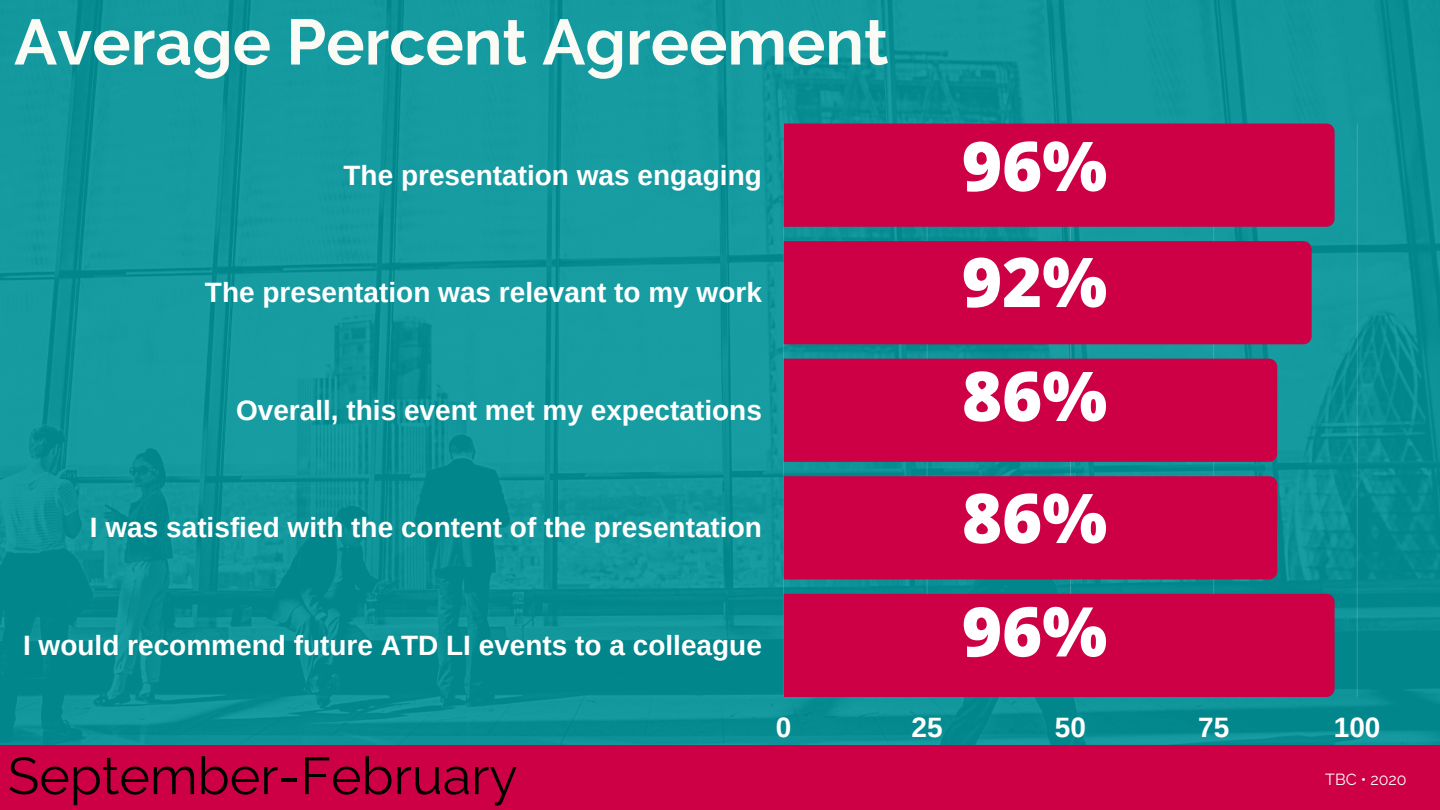
<style>
.page{position:relative;width:1440px;height:810px;background:#fff}
.page>*{position:absolute;margin:0;border:0;box-sizing:border-box;transform-origin:0 0}
.t1{font:800 68.6px/114px "Open Sans";color:#fff}
.t2{font:700 64px "Raleway";color:#fbfbf5}
.t3{font:52px "Raleway";color:#000}
.t4{font:700 28px "Arimo";color:#fff}
.t5{font:16px "Raleway";color:#fbfbf5}
</style>
<div class="page">
<img style="left:0;top:0;width:1440px;height:745px">
<div style="left:0;top:745px;width:1440px;height:65px;background:#cd0046"></div>
<hr style="left:783px;top:124px;width:1px;height:573px;background:#fff;opacity:.25">
<hr style="left:927px;top:124px;width:1px;height:573px;background:#fff;opacity:.25">
<hr style="left:1070px;top:124px;width:1px;height:573px;background:#fff;opacity:.25">
<hr style="left:1213px;top:124px;width:1px;height:573px;background:#fff;opacity:.25">
<hr style="left:1357px;top:124px;width:1px;height:573px;background:#279ca0">
<div style="left:784px;top:124px;width:551px;height:103px;background:#cd0046"></div>
<div style="left:784px;top:241px;width:528px;height:103px;background:#cd0046"></div>
<div style="left:784px;top:359px;width:493px;height:103px;background:#cd0046"></div>
<div style="left:784px;top:476px;width:493px;height:103px;background:#cd0046"></div>
<div style="left:784px;top:594px;width:551px;height:103px;background:#cd0046"></div>
<h2 class="t2" style="left:14px;top:4px;width:876px">Average Percent Agreement</h2>
<p class="t4" style="left:343px;top:159px;width:420px">The presentation was engaging</p>
<p class="t4" style="left:205px;top:277px;width:558px">The presentation was relevant to my work</p>
<p class="t4" style="left:236px;top:394px;width:527px">Overall, this event met my expectations</p>
<p class="t4" style="left:90px;top:512px;width:673px">I was satisfied with the content of the presentation</p>
<p class="t4" style="left:23px;top:629px;width:740px">I would recommend future ATD LI events to a colleague</p>
<h1 class="t1" style="left:962px;top:107px;width:147px">96%</h1>
<h1 class="t1" style="left:962px;top:223px;width:147px">92%<br>86%</h1>
<h1 class="t1" style="left:962px;top:459px;width:147px">86%</h1>
<h1 class="t1" style="left:962px;top:573px;width:147px">96%</h1>
<h3 class="t3" style="left:8px;top:745px;width:511px">September-February</h3>
<p class="t4" style="left:776px;top:712px;width:17px">0</p>
<p class="t4" style="left:912px;top:712px;width:33px">25</p>
<p class="t4" style="left:1055px;top:712px;width:33px">50</p>
<p class="t4" style="left:1198px;top:712px;width:33px">75</p>
<p class="t4" style="left:1334px;top:712px;width:48px">100</p>
<p class="t5" style="left:1325px;top:770px;width:83px">TBC • 2020</p>
</div>
